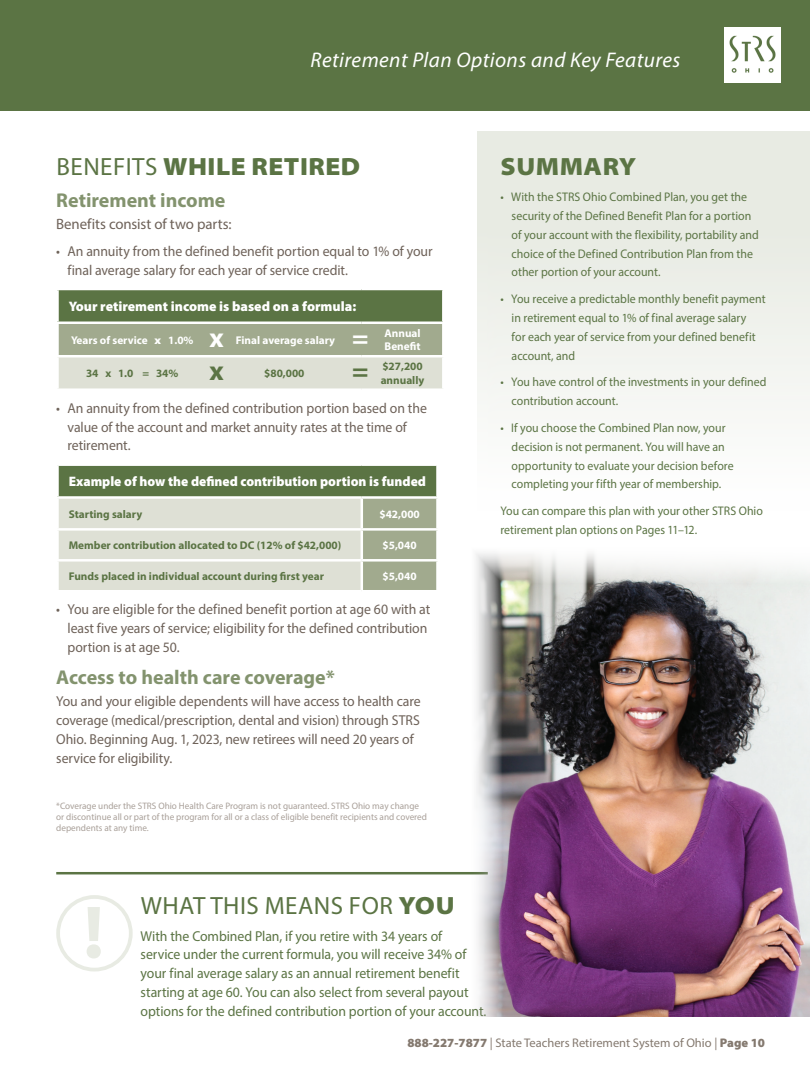
<style>
.page{position:relative;width:810px;height:1080px;background:#fff}
.page>*{position:absolute;margin:0;border:0;box-sizing:border-box;transform-origin:0 0}
.t1{font:700 semi-expanded 75px "Myriad Pro";color:#e8ebe3}
.t2{font:700 27.5px "Myriad Pro";color:#fff}
.t3{font:700 27.5px "Myriad Pro";color:#5b7444}
.t4{font:900 semi-expanded 25px "Myriad Pro";letter-spacing:.02em;color:#5b7444}
.t5{font:25px "Myriad Pro";letter-spacing:.02em;color:#5b7444}
.t6{font:italic 21.25px "Myriad Pro";letter-spacing:.02em;color:#fff}
.t7{font:700 20px "Myriad Pro";color:#83936e}
.t8{font:15px "Myriad Pro";letter-spacing:-.005em;color:#6e6259}
.t9{font:14.38px/18.8px "Myriad Pro";letter-spacing:-.005em;color:#6e6259;scale:.96 1}
.t10{font:14.38px/18.8px "Myriad Pro";letter-spacing:-.005em;color:#5b7444;scale:.96 1}
.t11{font:900 13.75px "Myriad Pro";color:#fff}
.t12{font:12.5px/18.8px "Myriad Pro";color:#5b7444;scale:.95 1}
.t13{font:12.5px "Myriad Pro";color:#84796f}
.t14{font:700 11.25px/13.5px "Myriad Pro";color:#5b7444}
.t15{font:700 11.25px/13.5px "Myriad Pro";color:#fff}
.t16{font:9.38px/11.2px "Myriad Pro";color:#a9a099}
.s1{font-weight:400;font-stretch:normal}
.s2{font-weight:900;font-stretch:semi-expanded}
.s3{font-weight:900}
</style>
<div class="page">
<div style="left:0;top:0;width:810px;height:111px;background:#5b7444"></div>
<div style="left:58px;top:289px;width:385px;height:34px;background:#5b7444"></div>
<svg style="left:59px;top:324px;width:383px;height:64px;background:#bfc5b1"></svg>
<hr style="left:56px;top:322px;width:151px;height:2px;background:#fff">
<hr style="left:207px;top:322px;width:155px;height:2px;background:#fff">
<hr style="left:362px;top:322px;width:83px;height:2px;background:#fff">
<hr style="left:56px;top:288px;width:151px;height:2px;background:#fff">
<hr style="left:56px;top:290px;width:3px;height:32px;background:#fff">
<hr style="left:207px;top:288px;width:155px;height:2px;background:#fff">
<hr style="left:362px;top:288px;width:83px;height:2px;background:#fff">
<hr style="left:442px;top:290px;width:3px;height:32px;background:#fff">
<hr style="left:56px;top:355px;width:151px;height:2px;background:#fff">
<hr style="left:207px;top:355px;width:155px;height:2px;background:#fff">
<hr style="left:362px;top:355px;width:83px;height:2px;background:#fff">
<div style="left:58px;top:465px;width:380px;height:32px;background:#5b7444"></div>
<svg style="left:59px;top:499px;width:377px;height:91px;background:#d2d5c7"></svg>
<hr style="left:56px;top:463px;width:306px;height:3px;background:#fff">
<hr style="left:56px;top:466px;width:3px;height:30px;background:#fff">
<hr style="left:362px;top:463px;width:77px;height:3px;background:#fff">
<hr style="left:436px;top:466px;width:3px;height:30px;background:#fff">
<hr style="left:56px;top:496px;width:306px;height:3px;background:#fff">
<hr style="left:362px;top:496px;width:77px;height:3px;background:#fff">
<hr style="left:361px;top:499px;width:2px;height:29px;background:#fff">
<hr style="left:56px;top:528px;width:306px;height:3px;background:#fff">
<hr style="left:362px;top:528px;width:77px;height:3px;background:#fff">
<hr style="left:361px;top:531px;width:2px;height:28px;background:#fff">
<hr style="left:56px;top:559px;width:306px;height:3px;background:#fff">
<hr style="left:362px;top:559px;width:77px;height:3px;background:#fff">
<hr style="left:361px;top:562px;width:2px;height:28px;background:#fff">
<div style="left:477px;top:131px;width:333px;height:380px;background:linear-gradient(to bottom,#e3e7dd,#fdfdfd)"></div>
<hr style="left:56px;top:872px;width:432px;height:2px;background:#5b7444">
<div style="left:56px;top:895px;width:77px;height:76px;border:4px solid #e8ebe3;border-radius:50%"></div>
<img style="left:469px;top:553px;width:341px;height:464px">
<img style="left:724px;top:27px;width:57px;height:55px">
<h3 class="t6" style="left:311px;top:47px;width:371px">Retirement Plan Options and Key Features</h3>
<h3 class="t4" style="left:56px;top:149px;width:305px"><span class="s1">BENEFITS</span> WHILE RETIRED</h3>
<h3 class="t7" style="left:56px;top:187px;width:171px">Retirement income</h3>
<p class="t8" style="left:56px;top:215px;width:177px">Benefits consist of two parts:</p>
<p class="t9" style="left:67px;top:241px;width:382px;text-indent:-11px">• An annuity from the defined benefit portion equal to 1% of your final average salary for each year of service credit.</p>
<p class="t11" style="left:69px;top:297px;width:289px">Your retirement income is based on a formula:</p>
<p class="t15" style="left:71px;top:333px;width:124px">Years of service <span class="s2">x</span> 1.0%</p>
<p class="t15" style="left:236px;top:333px;width:101px">Final average salary</p>
<p class="t15" style="left:385px;top:326px;width:38px">Annual<br>Benefit</p>
<p class="t14" style="left:86px;top:366px;width:94px">34 x 1.0 = 34%</p>
<p class="t14" style="left:264px;top:366px;width:42px">$80,000</p>
<p class="t14" style="left:381px;top:360px;width:45px">$27,200 annually</p>
<p class="t9" style="left:67px;top:398px;width:376px;text-indent:-11px">• An annuity from the defined contribution portion based on the value of the account and market annuity rates at the time of retirement.</p>
<p class="t11" style="left:69px;top:472px;width:359px">Example of how the defined contribution portion is funded</p>
<p class="t14" style="left:69px;top:507px;width:75px">Starting salary</p>
<p class="t15" style="left:379px;top:507px;width:42px">$42,000</p>
<p class="t14" style="left:69px;top:538px;width:274px">Member contribution allocated to DC (12% of $42,000)</p>
<p class="t15" style="left:383px;top:538px;width:36px">$5,040</p>
<p class="t14" style="left:69px;top:569px;width:257px">Funds placed in individual account during first year</p>
<p class="t15" style="left:383px;top:569px;width:36px">$5,040</p>
<p class="t9" style="left:67px;top:600px;width:379px;text-indent:-11px">• You are eligible for the defined benefit portion at age 60 with at least five years of service; eligibility for the defined contribution portion is at age 50.</p>
<h3 class="t7" style="left:56px;top:664px;width:280px">Access to health care coverage*</h3>
<p class="t9" style="left:56px;top:692px;width:381px">You and your eligible dependents will have access to health care coverage (medical/prescription, dental and vision) through STRS Ohio. Beginning Aug. 1, 2023, new retirees will need 20 years of service for eligibility.</p>
<p class="t16" style="left:56px;top:800px;width:372px">*Coverage under the STRS Ohio Health Care Program is not guaranteed. STRS Ohio may change or discontinue all or part of the program for all or a class of eligible benefit recipients and covered dependents at any time.</p>
<h2 class="t2" style="left:209px;top:319px;width:16px">x</h2>
<h2 class="t3" style="left:209px;top:353px;width:16px">x</h2>
<h2 class="t2" style="left:352px;top:319px;width:18px">=</h2>
<h2 class="t3" style="left:352px;top:353px;width:18px">=</h2>
<h3 class="t4" style="left:501px;top:149px;width:137px">SUMMARY</h3>
<p class="t12" style="left:512px;top:188px;width:262px;text-indent:-11px">• With the STRS Ohio Combined Plan, you get the security of the Defined Benefit Plan for a portion of your account with the flexibility, portability and choice of the Defined Contribution Plan from the other portion of your account.</p>
<p class="t12" style="left:512px;top:290px;width:269px;text-indent:-11px">• You receive a predictable monthly benefit payment in retirement equal to 1% of final average salary<br>for each year of service from your defined benefit account, and</p>
<p class="t12" style="left:512px;top:373px;width:270px;text-indent:-11px">• You have control of the investments in your defined contribution account.</p>
<p class="t12" style="left:512px;top:418px;width:235px;text-indent:-11px">• If you choose the Combined Plan now, your decision is not permanent. You will have an opportunity to evaluate your decision before completing your fifth year of membership.</p>
<p class="t12" style="left:500px;top:501px;width:278px">You can compare this plan with your other STRS Ohio retirement plan options on Pages 11–12.</p>
<h1 class="t1" style="left:83px;top:883px;width:22px">!</h1>
<h3 class="t5" style="left:141px;top:890px;width:315px">WHAT THIS MEANS FOR <span class="s2">YOU</span></h3>
<p class="t10" style="left:141px;top:926px;width:362px">With the Combined Plan, if you retire with 34 years of<br>service under the current formula, you will receive 34% of your final average salary as an annual retirement benefit starting at age 60. You can also select from several payout options for the defined contribution portion of your account.</p>
<p class="t13" style="left:407px;top:1036px;width:359px"><span class="s3">888-227-7877</span> | State Teachers Retirement System of Ohio | <span class="s3">Page 10</span></p>
</div>
